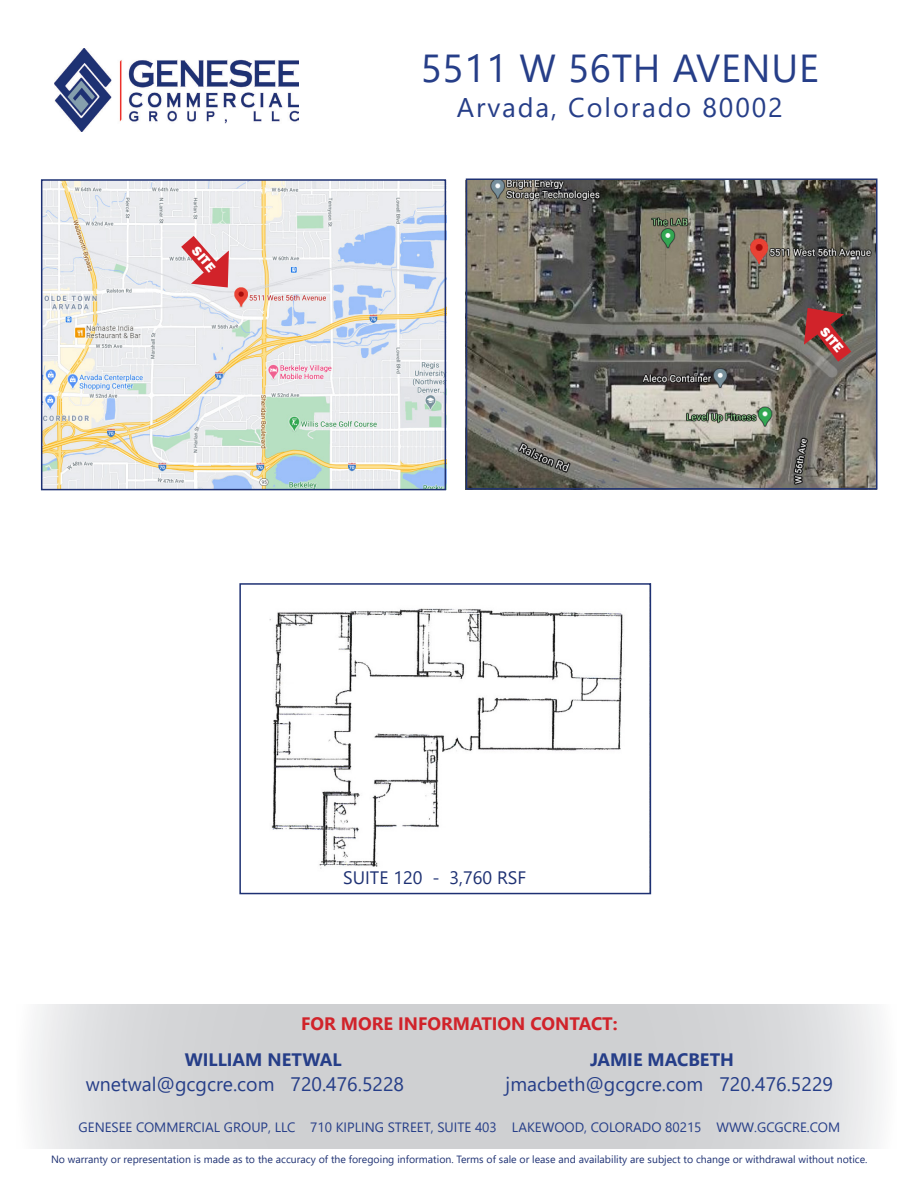
<style>
.page{position:relative;width:918px;height:1188px;background:#fff}
.page>*{position:absolute;margin:0;border:0;box-sizing:border-box;transform-origin:0 0}
.t1{font:39px "Segoe UI";letter-spacing:.02em;color:#263e88}
.t2{font:27px "Segoe UI";letter-spacing:.07em;color:#263e88}
.t3{font:19.5px "Segoe UI";color:#263e88}
.t4{font:700 18px "Segoe UI";color:#d1232a}
.t5{font:700 18px "Segoe UI";color:#263e88}
.t6{font:18px "Segoe UI";color:#1e3173}
.t7{font:13.5px "Segoe UI";color:#263e88}
.t8{font:800 13.5px "Franklin Gothic";color:#fff}
.t9{font:10.5px "Segoe UI";color:#1e3173}
</style>
<div class="page">
<svg style="left:32px;top:1004px;width:849px;height:144px;background:#d5d6d8"></svg>
<img style="left:54px;top:49px;width:244px;height:83px">
<img style="left:44px;top:182px;width:399px;height:305px">
<img style="left:465px;top:180px;width:410px;height:310px">
<div style="left:41px;top:179px;width:405px;height:311px;border:2px solid #1e3173"></div>
<div style="left:466px;top:178px;width:412px;height:312px;border:2px solid #1e3173"></div>
<svg style="left:164px;top:218px;width:76px;height:80px;background:#e4c0c3"></svg>
<img style="left:269px;top:608px;width:355px;height:261px">
<div style="left:239px;top:583px;width:412px;height:311px;border:2px solid #1e3173"></div>
<svg style="left:795px;top:298px;width:73px;height:82px;background:#7a5852"></svg>
<p class="t8" style="left:201px;top:243px;width:29px;rotate:50deg">SITE</p>
<p class="t1" style="left:421px;top:32px;width:400px">5511 W 56TH AVENUE</p>
<p class="t2" style="left:457px;top:82px;width:327px">Arvada, Colorado 80002</p>
<p class="t8" style="left:830px;top:324px;width:29px;rotate:50deg">SITE</p>
<p class="t6" style="left:343px;top:861px;width:184px">SUITE 120 - 3,760 RSF</p>
<p class="t4" style="left:301px;top:1006px;width:318px">FOR MORE INFORMATION CONTACT:</p>
<p class="t5" style="left:185px;top:1042px;width:158px">WILLIAM NETWAL</p>
<p class="t5" style="left:590px;top:1042px;width:145px">JAMIE MACBETH</p>
<p class="t3" style="left:86px;top:1066px;width:320px">wnetwal@gcgcre.com 720.476.5228</p>
<p class="t3" style="left:506px;top:1066px;width:329px">jmacbeth@gcgcre.com 720.476.5229</p>
<p class="t7" style="left:79px;top:1114px;width:763px">GENESEE COMMERCIAL GROUP, LLC 710 KIPLING STREET, SUITE 403 LAKEWOOD, COLORADO 80215 WWW.GCGCRE.COM</p>
<p class="t9" style="left:51px;top:1149px;width:818px">No warranty or representation is made as to the accuracy of the foregoing information. Terms of sale or lease and availability are subject to change or withdrawal without notice.</p>
</div>
